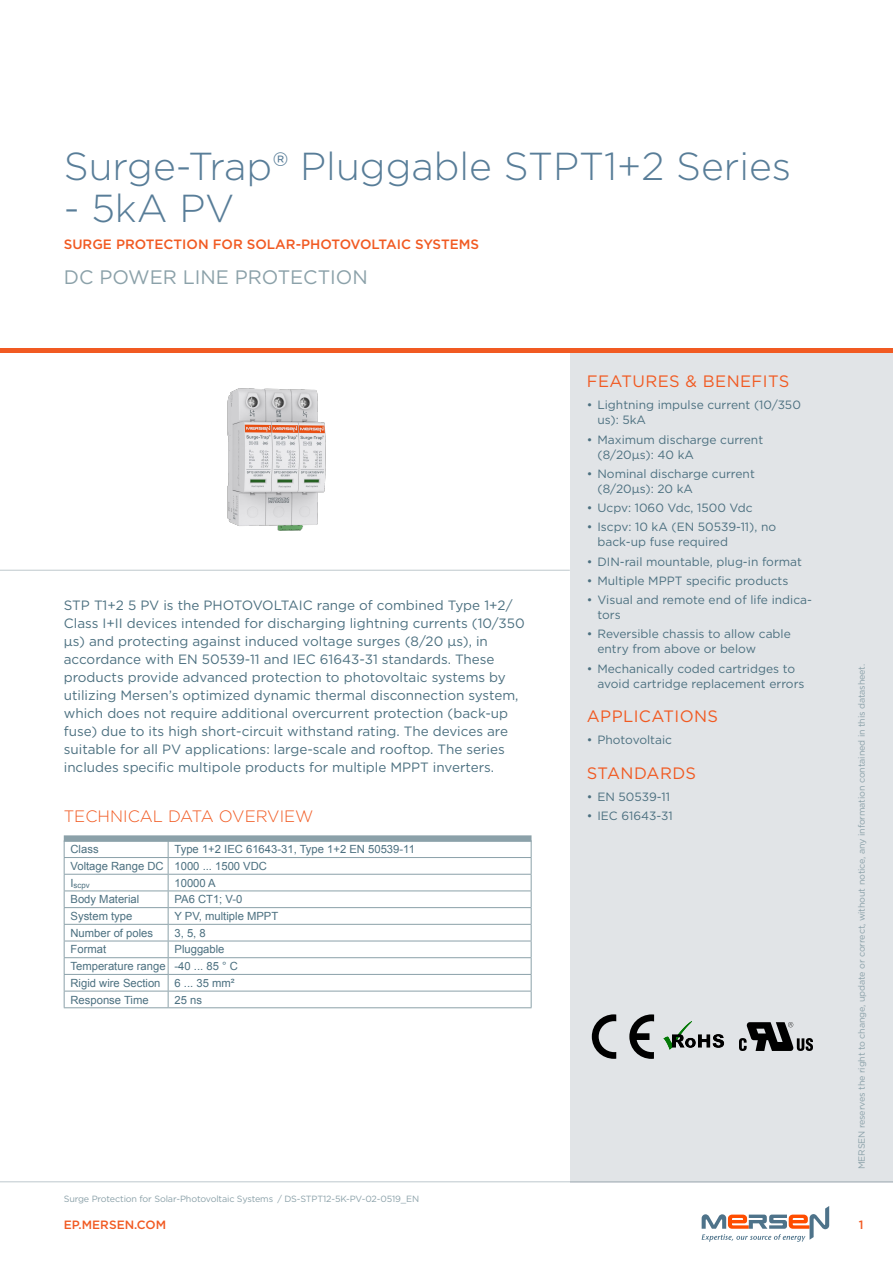
<style>
.page{position:relative;width:893px;height:1263px;background:#fff}
.page>*{position:absolute;margin:0;border:0;box-sizing:border-box;transform-origin:0 0}
.t1{font:300 39px "Gotham";color:#587d98}
.t2{font:19.5px "Gotham";color:#8ba1a9}
.t3{font:16.5px "Gotham";letter-spacing:.025em;color:#f15a22}
.t4{font:300 16.5px "Gotham";color:#f15a22}
.t5{font:13.5px/18px "Gotham";color:#4c7080}
.t6{font:500 13.5px "Gotham";color:#f15a22}
.t7{font:12px/15px "Gotham";color:#4c7080}
.t8{font:500 12px "Gotham";color:#f15a22}
.t9{font:11.25px/16.6px "Arial";color:#4c7080}
.t10{font:9px "Gotham";letter-spacing:-.015em;color:#8ba1a9}
.t11{font:7.8px "Arial";color:#4c7080}
</style>
<div class="page">
<hr style="left:0;top:1181px;width:893px;height:1px;background:#bec8cd">
<div style="left:570px;top:353px;width:323px;height:829px;background:#e1e4e7"></div>
<hr style="left:0;top:349px;width:893px;height:4px;background:#f15a22">
<hr style="left:0;top:570px;width:570px;height:1px;background:#bec8cd">
<svg style="left:702px;top:1206px;width:127px;height:36px"></svg>
<div style="left:64px;top:835px;width:467px;height:7px;background:#8ba1a9"></div>
<hr style="left:64px;top:857px;width:104px;height:1px;background:#8ba1a9">
<hr style="left:168px;top:857px;width:363px;height:1px;background:#8ba1a9">
<hr style="left:64px;top:874px;width:104px;height:1px;background:#8ba1a9">
<hr style="left:168px;top:874px;width:363px;height:1px;background:#8ba1a9">
<hr style="left:64px;top:890px;width:104px;height:1px;background:#8ba1a9">
<hr style="left:168px;top:890px;width:363px;height:1px;background:#8ba1a9">
<hr style="left:64px;top:907px;width:104px;height:1px;background:#8ba1a9">
<hr style="left:168px;top:907px;width:363px;height:1px;background:#8ba1a9">
<hr style="left:64px;top:924px;width:104px;height:1px;background:#8ba1a9">
<hr style="left:168px;top:924px;width:363px;height:1px;background:#8ba1a9">
<hr style="left:64px;top:941px;width:104px;height:1px;background:#8ba1a9">
<hr style="left:168px;top:941px;width:363px;height:1px;background:#8ba1a9">
<hr style="left:64px;top:957px;width:104px;height:1px;background:#8ba1a9">
<hr style="left:168px;top:957px;width:363px;height:1px;background:#8ba1a9">
<hr style="left:64px;top:974px;width:104px;height:1px;background:#8ba1a9">
<hr style="left:168px;top:974px;width:363px;height:1px;background:#8ba1a9">
<hr style="left:64px;top:991px;width:104px;height:1px;background:#8ba1a9">
<svg style="left:64px;top:842px;width:1px;height:165px"></svg>
<hr style="left:64px;top:1007px;width:104px;height:1px;background:#8ba1a9">
<hr style="left:168px;top:991px;width:363px;height:1px;background:#8ba1a9">
<svg style="left:168px;top:842px;width:1px;height:165px"></svg>
<svg style="left:531px;top:841px;width:1px;height:166px"></svg>
<hr style="left:168px;top:1007px;width:363px;height:1px;background:#8ba1a9">
<img style="left:227px;top:388px;width:99px;height:143px">
<svg style="left:629px;top:1014px;width:25px;height:45px"></svg>
<svg style="left:592px;top:1014px;width:24px;height:45px"></svg>
<img style="left:740px;top:1023px;width:72px;height:27px">
<img style="left:663px;top:1022px;width:62px;height:28px">
<h1 class="t1" style="left:64px;top:142px;width:729px">Surge-Trap® Pluggable STPT1+2 Series</h1>
<h1 class="t1" style="left:64px;top:184px;width:172px">- 5kA PV</h1>
<p class="t6" style="left:64px;top:235px;width:417px">SURGE PROTECTION FOR SOLAR-PHOTOVOLTAIC SYSTEMS</p>
<h2 class="t2" style="left:64px;top:264px;width:306px">DC POWER LINE PROTECTION</h2>
<p class="t5" style="left:64px;top:596px;width:462px">STP T1+2 5 PV is the PHOTOVOLTAIC range of combined Type 1+2/ Class I+II devices intended for discharging lightning currents (10/350 μs) and protecting against induced voltage surges (8/20 μs), in accordance with EN 50539-11 and IEC 61643-31 standards. These products provide advanced protection to photovoltaic systems by utilizing Mersen’s optimized dynamic thermal disconnection system, which does not require additional overcurrent protection (back-up fuse) due to its high short-circuit withstand rating. The devices are suitable for all PV applications: large-scale and rooftop. The series includes specific multipole products for multiple MPPT inverters.</p>
<p class="t3" style="left:587px;top:371px;width:204px">FEATURES &amp; BENEFITS</p>
<p class="t7" style="left:597px;top:397px;width:205px;text-indent:-11px">• Lightning impulse current (10/350 us): 5kA</p>
<p class="t7" style="left:597px;top:432px;width:167px;text-indent:-11px">• Maximum discharge current (8/20μs): 40 kA</p>
<p class="t7" style="left:597px;top:466px;width:159px;text-indent:-11px">• Nominal discharge current (8/20μs): 20 kA</p>
<p class="t7" style="left:587px;top:500px;width:167px">• Ucpv: 1060 Vdc, 1500 Vdc</p>
<p class="t7" style="left:597px;top:519px;width:180px;text-indent:-11px">• Iscpv: 10 kA (EN 50539-11), no back-up fuse required</p>
<p class="t7" style="left:587px;top:554px;width:217px">• DIN-rail mountable, plug-in format</p>
<p class="t7" style="left:587px;top:573px;width:203px">• Multiple MPPT specific products</p>
<p class="t7" style="left:597px;top:592px;width:216px;text-indent:-11px">• Visual and remote end of life indica&shy;tors</p>
<p class="t7" style="left:597px;top:626px;width:195px;text-indent:-11px">• Reversible chassis to allow cable entry from above or below</p>
<p class="t7" style="left:597px;top:661px;width:209px;text-indent:-11px">• Mechanically coded cartridges to avoid cartridge replacement errors</p>
<p class="t3" style="left:587px;top:706px;width:133px">APPLICATIONS</p>
<p class="t7" style="left:587px;top:732px;width:87px">• Photovoltaic</p>
<p class="t3" style="left:587px;top:762px;width:111px">STANDARDS</p>
<p class="t7" style="left:587px;top:789px;width:85px">• EN 50539-11</p>
<p class="t4" style="left:64px;top:805px;width:251px">TECHNICAL DATA OVERVIEW</p>
<p class="t7" style="left:587px;top:808px;width:88px">• IEC 61643-31</p>
<p class="t9" style="left:71px;top:841px;width:30px">Class</p>
<p class="t9" style="left:71px;top:841px;width:346px;text-indent:104px">Type 1+2 IEC 61643-31, Type 1+2 EN 50539-11<br>Voltage Range DC 1000 ... 1500 VDC</p>
<p class="t11" style="left:71px;top:880px;width:21px"><sup>I</sup>scpv</p>
<p class="t9" style="left:175px;top:874px;width:43px">10000 A</p>
<p class="t9" style="left:71px;top:891px;width:70px">Body Material</p>
<p class="t9" style="left:175px;top:891px;width:69px">PA6 CT1; V-0</p>
<p class="t9" style="left:71px;top:908px;width:63px">System type</p>
<p class="t9" style="left:175px;top:908px;width:105px">Y PV, multiple MPPT</p>
<p class="t9" style="left:71px;top:924px;width:84px">Number of poles</p>
<p class="t9" style="left:175px;top:924px;width:33px">3, 5, 8</p>
<p class="t9" style="left:71px;top:941px;width:37px">Format</p>
<p class="t9" style="left:71px;top:941px;width:169px;text-indent:104px">Pluggable<br>Temperature range -40 ... 85 ° C<br>Rigid wire Section 6 ... 35 mm²<br>Response Time</p>
<p class="t9" style="left:175px;top:991px;width:29px">25 ns</p>
<p class="t10" style="left:856px;top:1169px;width:507px;rotate:-90deg">MERSEN reserves the right to change, update or correct, without notice, any information contained in this datasheet.</p>
<p class="t10" style="left:64px;top:1193px;width:357px">Surge Protection for Solar-Photovoltaic Systems / DS-STPT12-5K-PV-02-0519_EN</p>
<p class="t8" style="left:64px;top:1217px;width:104px">EP.MERSEN.COM</p>
<p class="t8" style="left:859px;top:1217px;width:6px">1</p>
</div>
